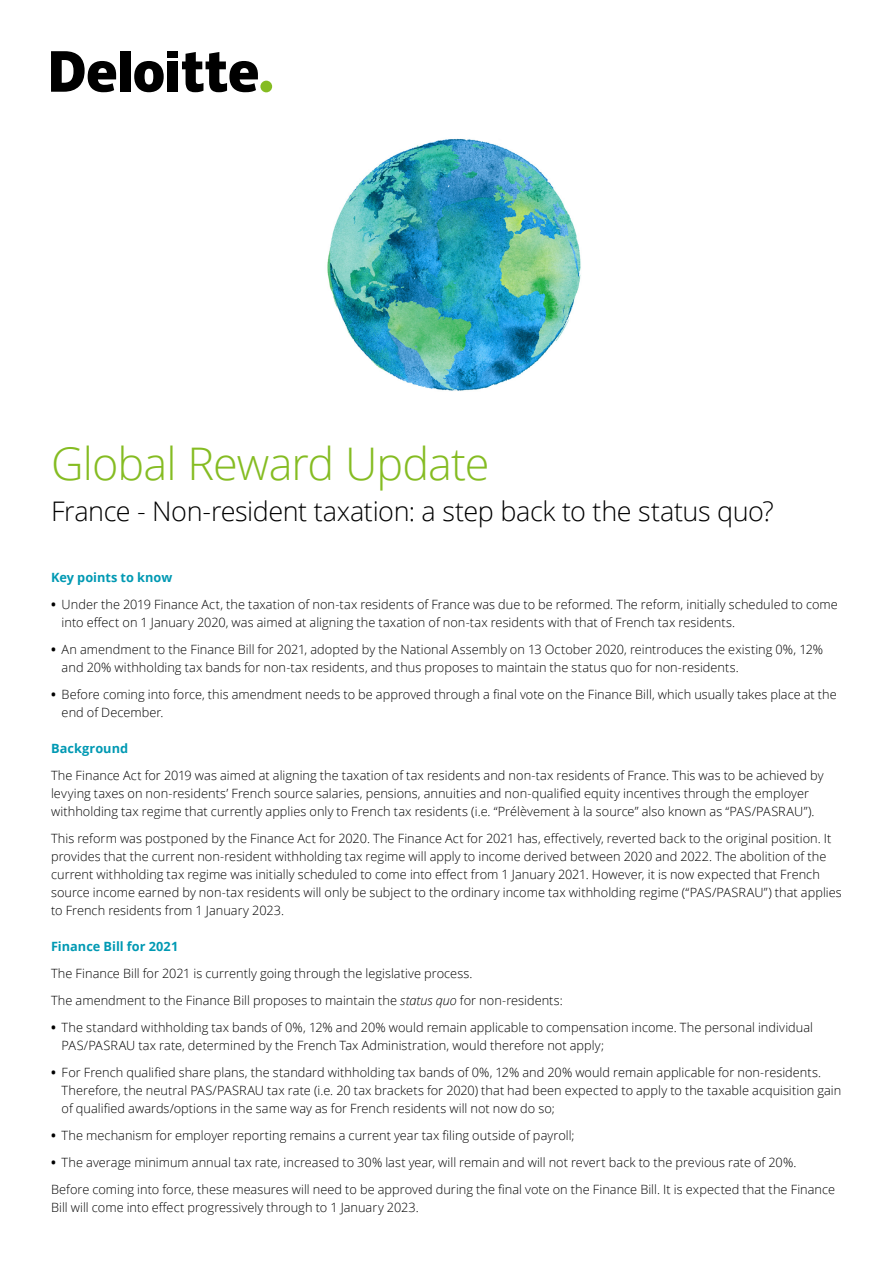
<style>
.page{position:relative;width:893px;height:1263px;background:#fff}
.page>*{position:absolute;margin:0;border:0;box-sizing:border-box;transform-origin:0 0}
.t1{font:300 45px "Open Sans";letter-spacing:-.02em;color:#85bc22}
.t2{font:300 27px "Open Sans";letter-spacing:-.015em;color:#000}
.t3{font:300 12.75px/18px "Open Sans";letter-spacing:.005em;color:#000}
.t4{font:700 12.75px "Open Sans";color:#0099b3}
.s1{font-weight:700}
.s2{font-style:italic}
</style>
<div class="page">
<div style="left:260px;top:81px;width:12px;height:11px;background:#85bc22;border-radius:50%"></div>
<div style="left:120px;top:51px;width:10px;height:41px;background:#000"></div>
<svg style="left:134px;top:61px;width:30px;height:31px"></svg>
<div style="left:168px;top:61px;width:10px;height:31px;background:#000"></div>
<div style="left:168px;top:51px;width:10px;height:7px;background:#000"></div>
<svg style="left:182px;top:52px;width:76px;height:40px"></svg>
<svg style="left:51px;top:51px;width:65px;height:41px"></svg>
<img style="left:321px;top:131px;width:268px;height:268px;border-radius:134px">
<h1 class="t1" style="left:51px;top:433px;width:440px">Global Reward Update</h1>
<h2 class="t2" style="left:51px;top:493px;width:724px">France - Non-resident taxation: a step back to the status quo?</h2>
<p class="t4" style="left:51px;top:568px;width:123px">Key points to know</p>
<p class="t3" style="left:62px;top:595px;width:778px;text-indent:-11px"><span class="s1">•</span> Under the 2019 Finance Act, the taxation of non-tax residents of France was due to be reformed. The reform, initially scheduled to come into effect on 1 January 2020, was aimed at aligning the taxation of non-tax residents with that of French tax residents.</p>
<p class="t3" style="left:62px;top:640px;width:763px;text-indent:-11px"><span class="s1">•</span> An amendment to the Finance Bill for 2021, adopted by the National Assembly on 13 October 2020, reintroduces the existing 0%, 12% and 20% withholding tax bands for non-tax residents, and thus proposes to maintain the status quo for non-residents.</p>
<p class="t3" style="left:62px;top:685px;width:777px;text-indent:-11px"><span class="s1">•</span> Before coming into force, this amendment needs to be approved through a final vote on the Finance Bill, which usually takes place at the end of December.</p>
<p class="t4" style="left:51px;top:739px;width:79px">Background</p>
<p class="t3" style="left:51px;top:766px;width:774px">The Finance Act for 2019 was aimed at aligning the taxation of tax residents and non-tax residents of France. This was to be achieved by levying taxes on non-residents’ French source salaries, pensions, annuities and non-qualified equity incentives through the employer withholding tax regime that currently applies only to French tax residents (i.e. “Prélèvement à la source” also known as “PAS/PASRAU”).</p>
<p class="t3" style="left:51px;top:829px;width:792px">This reform was postponed by the Finance Act for 2020. The Finance Act for 2021 has, effectively, reverted back to the original position. It provides that the current non-resident withholding tax regime will apply to income derived between 2020 and 2022. The abolition of the current withholding tax regime was initially scheduled to come into effect from 1 January 2021. However, it is now expected that French source income earned by non-tax residents will only be subject to the ordinary income tax withholding regime (“PAS/PASRAU”) that applies to French residents from 1 January 2023.</p>
<p class="t4" style="left:51px;top:937px;width:129px">Finance Bill for 2021</p>
<p class="t3" style="left:51px;top:959px;width:513px;line-height:27px">The Finance Bill for 2021 is currently going through the legislative process.<br>The amendment to the Finance Bill proposes to maintain the <span class="s2">status quo</span> for non-residents:</p>
<p class="t3" style="left:62px;top:1018px;width:753px;text-indent:-11px"><span class="s1">•</span> The standard withholding tax bands of 0%, 12% and 20% would remain applicable to compensation income. The personal individual<br>PAS/PASRAU tax rate, determined by the French Tax Administration, would therefore not apply;</p>
<p class="t3" style="left:62px;top:1063px;width:781px;text-indent:-11px"><span class="s1">•</span> For French qualified share plans, the standard withholding tax bands of 0%, 12% and 20% would remain applicable for non-residents.<br>Therefore, the neutral PAS/PASRAU tax rate (i.e. 20 tax brackets for 2020) that had been expected to apply to the taxable acquisition gain of qualified awards/options in the same way as for French residents will not now do so;</p>
<p class="t3" style="left:51px;top:1126px;width:525px"><span class="s1">•</span> The mechanism for employer reporting remains a current year tax filing outside of payroll;</p>
<p class="t3" style="left:51px;top:1148px;width:785px;line-height:27px"><span class="s1">•</span> The average minimum annual tax rate, increased to 30% last year, will remain and will not revert back to the previous rate of 20%.<br>Before coming into force, these measures will need to be approved during the final vote on the Finance Bill. It is expected that the Finance</p>
<p class="t3" style="left:51px;top:1198px;width:369px">Bill will come into effect progressively through to 1 January 2023.</p>
</div>
